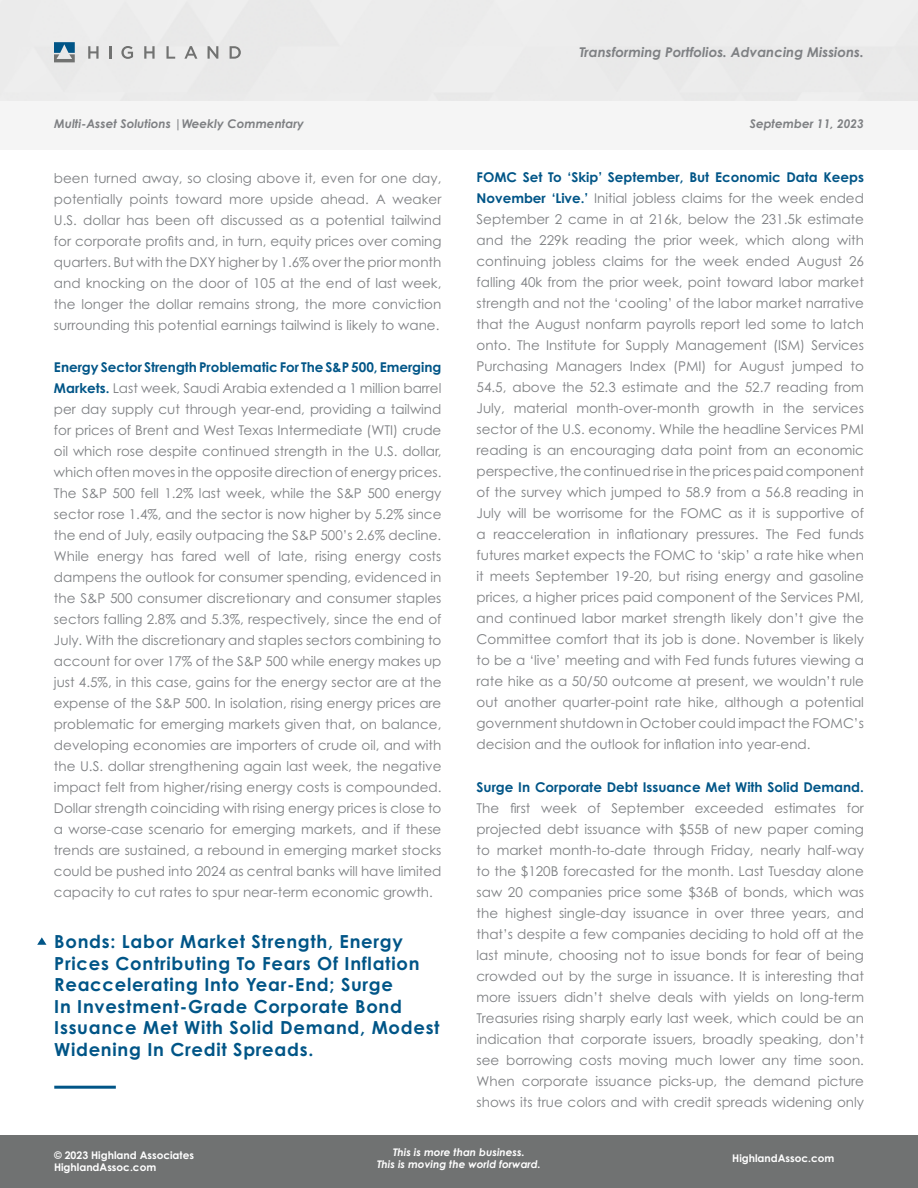
<style>
.page{position:relative;width:918px;height:1188px;background:#fff}
.page>*{position:absolute;margin:0;border:0;box-sizing:border-box;transform-origin:0 0}
.t1{font:700 18px/21.6px "Century Gothic Std";letter-spacing:.04em;color:#005587}
.t2{font:13.5px/21px "Century Gothic Std";color:#7e8083;text-align:justify}
.t3{font:700 13.5px "Century Gothic Std";color:#005587}
.t4{font:italic 700 13.5px "Century Gothic Std";color:#7e8083}
.t5{font:italic 700 12px "Century Gothic Std";color:#7e8083}
.t6{font:700 10.5px/12.6px "Century Gothic Std";color:#fff}
.t7{font:italic 700 10.5px/12.6px "Century Gothic Std";color:#fff;text-align:center}
.s1{font-weight:700;color:#005587}
</style>
<div class="page">
<div style="left:0;top:1135px;width:918px;height:53px;background:#707272"></div>
<svg style="left:37px;top:937px;width:9px;height:8px"></svg>
<hr style="left:54px;top:1086px;width:62px;height:3px;background:#005587">
<svg style="left:54px;top:42px;width:21px;height:20px"></svg>
<svg style="left:88px;top:46px;width:11px;height:13px"></svg>
<svg style="left:110px;top:46px;width:2px;height:13px"></svg>
<svg style="left:121px;top:46px;width:12px;height:13px"></svg>
<svg style="left:144px;top:46px;width:11px;height:13px"></svg>
<svg style="left:166px;top:46px;width:9px;height:13px"></svg>
<svg style="left:184px;top:46px;width:13px;height:13px"></svg>
<svg style="left:208px;top:46px;width:10px;height:13px"></svg>
<svg style="left:230px;top:46px;width:11px;height:13px"></svg>
<div style="left:0;top:102px;width:918px;height:48px;background:#f5f5f5"></div>
<p class="t5" style="left:54px;top:116px;width:252px">Multi-Asset Solutions |Weekly Commentary</p>
<p class="t2" style="left:54px;top:167px;width:389px">been turned away, so closing above it, even for one day, potentially points toward more upside ahead. A weaker U.S. dollar has been oft discussed as a potential tailwind for corporate profits and, in turn, equity prices over coming quarters. But with the DXY higher by 1.6% over the prior month and knocking on the door of 105 at the end of last week, the longer the dollar remains strong, the more conviction surrounding this potential earnings tailwind is likely to wane.</p>
<p class="t2" style="left:54px;top:356px;width:389px"><span class="s1">Energy Sector Strength Problematic For The S&amp;P 500, Emerging Markets.</span> Last week, Saudi Arabia extended a 1 million barrel per day supply cut through year-end, providing a tailwind for prices of Brent and West Texas Intermediate (WTI) crude oil which rose despite continued strength in the U.S. dollar, which often moves in the opposite direction of energy prices.<br>The S&amp;P 500 fell 1.2% last week, while the S&amp;P 500 energy sector rose 1.4%, and the sector is now higher by 5.2% since the end of July, easily outpacing the S&amp;P 500’s 2.6% decline.<br>While energy has fared well of late, rising energy costs dampens the outlook for consumer spending, evidenced in the S&amp;P 500 consumer discretionary and consumer staples sectors falling 2.8% and 5.3%, respectively, since the end of July. With the discretionary and staples sectors combining to account for over 17% of the S&amp;P 500 while energy makes up just 4.5%, in this case, gains for the energy sector are at the expense of the S&amp;P 500. In isolation, rising energy prices are problematic for emerging markets given that, on balance, developing economies are importers of crude oil, and with the U.S. dollar strengthening again last week, the negative impact felt from higher/rising energy costs is compounded.<br>Dollar strength coinciding with rising energy prices is close to a worse-case scenario for emerging markets, and if these trends are sustained, a rebound in emerging market stocks could be pushed into 2024 as central banks will have limited capacity to cut rates to spur near-term economic growth.</p>
<h1 class="t1" style="left:54px;top:930px;width:387px">Bonds: Labor Market Strength, Energy Prices Contributing To Fears Of Inflation Reaccelerating Into Year-End; Surge<br>In Investment-Grade Corporate Bond Issuance Met With Solid Demand, Modest Widening In Credit Spreads.</h1>
<p class="t4" style="left:579px;top:44px;width:286px">Transforming Portfolios. Advancing Missions.</p>
<p class="t5" style="left:750px;top:116px;width:116px">September 11, 2023</p>
<p class="t2" style="left:477px;top:167px;width:389px"><span class="s1">FOMC Set To ‘Skip’ September, But Economic Data Keeps November ‘Live.’</span> Initial jobless claims for the week ended September 2 came in at 216k, below the 231.5k estimate and the 229k reading the prior week, which along with continuing jobless claims for the week ended August 26 falling 40k from the prior week, point toward labor market strength and not the ‘cooling’ of the labor market narrative that the August nonfarm payrolls report led some to latch onto. The Institute for Supply Management (ISM) Services Purchasing Managers Index (PMI) for August jumped to 54.5, above the 52.3 estimate and the 52.7 reading from July, material month-over-month growth in the services sector of the U.S. economy. While the headline Services PMI reading is an encouraging data point from an economic perspective, the continued rise in the prices paid component of the survey which jumped to 58.9 from a 56.8 reading in July will be worrisome for the FOMC as it is supportive of a reacceleration in inflationary pressures. The Fed funds futures market expects the FOMC to ‘skip’ a rate hike when it meets September 19-20, but rising energy and gasoline prices, a higher prices paid component of the Services PMI, and continued labor market strength likely don’t give the Committee comfort that its job is done. November is likely to be a ‘live’ meeting and with Fed funds futures viewing a rate hike as a 50/50 outcome at present, we wouldn’t rule out another quarter-point rate hike, although a potential government shutdown in October could impact the FOMC’s decision and the outlook for inflation into year-end.</p>
<p class="t3" style="left:477px;top:778px;width:389px">Surge In Corporate Debt Issuance Met With Solid Demand.</p>
<p class="t2" style="left:477px;top:797px;width:389px">The first week of September exceeded estimates for projected debt issuance with $55B of new paper coming to market month-to-date through Friday, nearly half-way to the $120B forecasted for the month. Last Tuesday alone saw 20 companies price some $36B of bonds, which was the highest single-day issuance in over three years, and that’s despite a few companies deciding to hold off at the last minute, choosing not to issue bonds for fear of being crowded out by the surge in issuance. It is interesting that more issuers didn’t shelve deals with yields on long-term Treasuries rising sharply early last week, which could be an indication that corporate issuers, broadly speaking, don’t see borrowing costs moving much lower any time soon.<br>When corporate issuance picks-up, the demand picture shows its true colors and with credit spreads widening only</p>
<p class="t6" style="left:54px;top:1149px;width:142px">© 2023 Highland Associates<br>HighlandAssoc.com</p>
<p class="t7" style="left:377px;top:1146px;width:165px">This is more than business.<br>This is moving the world forward.</p>
<p class="t6" style="left:732px;top:1152px;width:104px">HighlandAssoc.com</p>
</div>
